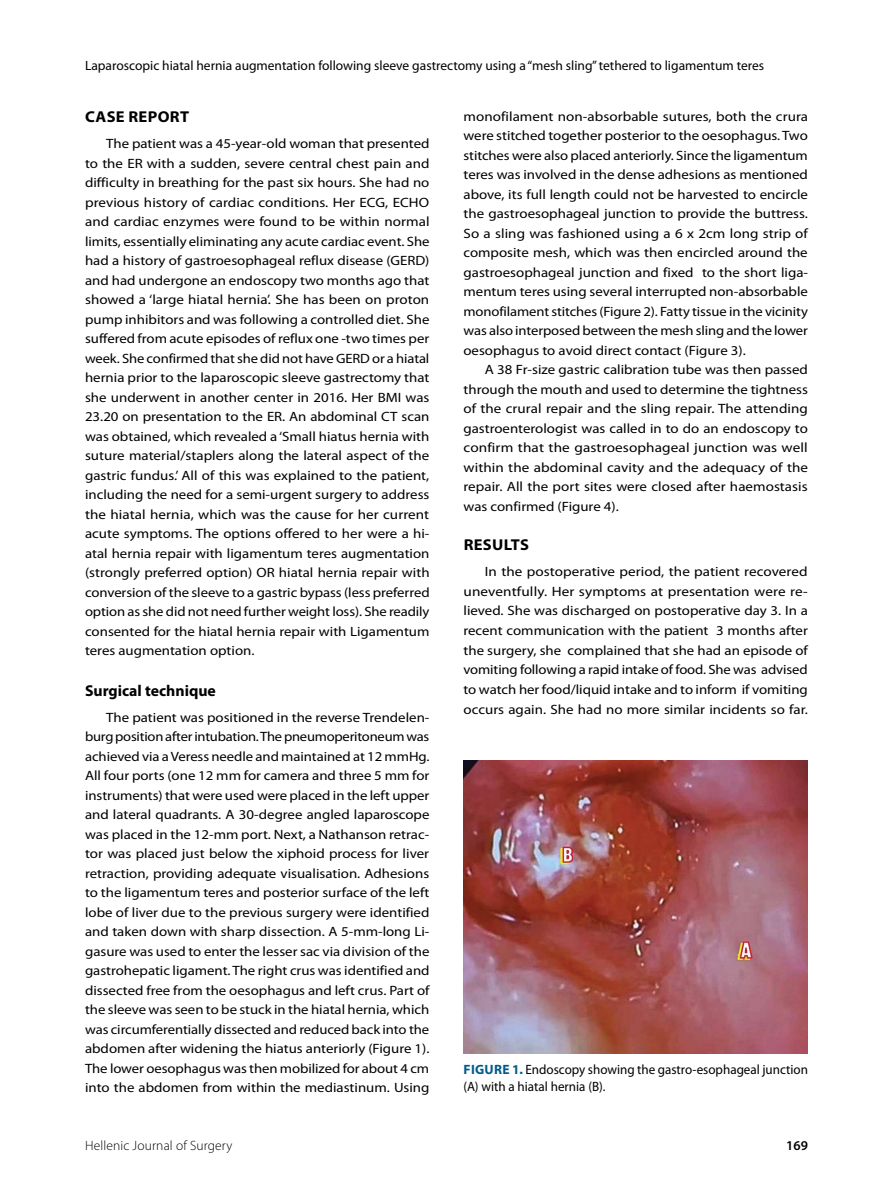
<style>
.page{position:relative;width:893px;height:1191px;background:#fff}
.page>*{position:absolute;margin:0;border:0;box-sizing:border-box;transform-origin:0 0}
.t1{font:700 15.75px "Myriad Pro";color:#000;scale:1.05 1}
.t2{font:700 15.75px "Myriad Pro";color:#000}
.t3{font:13.5px/19.5px "Myriad Pro";color:#000;text-align:justify;scale:1.1 1}
.t4{font:13.5px/19.5px "Myriad Pro";color:#000;text-align:justify;scale:1.11 1}
.t5{font:13.5px/19.6px "Myriad Pro";color:#000;text-align:justify;scale:1.12 1}
.t6{font:13.5px/16.5px "Myriad Pro";color:#000}
.t7{font:300 13.5px "Myriad Pro";letter-spacing:.01em;color:#000}
.t8{font:600 13.5px "Myriad Pro";color:#000}
.s1{font-weight:700;color:#005b89}
</style>
<div class="page">
<img style="left:463px;top:760px;width:345px;height:293px">
<p class="t6" style="left:85px;top:57px;width:681px">Laparoscopic hiatal hernia augmentation following sleeve gastrectomy using a “mesh sling” tethered to ligamentum teres</p>
<p class="t1" style="left:85px;top:107px;width:91px">CASE REPORT</p>
<p class="t3" style="left:85px;top:134px;width:315px;text-indent:21px">The patient was a 45-year-old woman that presented to the ER with a sudden, severe central chest pain and difficulty in breathing for the past six hours. She had no previous history of cardiac conditions. Her ECG, ECHO and cardiac enzymes were found to be within normal limits, essentially eliminating any acute cardiac event. She had a history of gastroesophageal reflux disease (GERD) and had undergone an endoscopy two months ago that showed a ‘large hiatal hernia’. She has been on proton pump inhibitors and was following a controlled diet. She suffered from acute episodes of reflux one -two times per week. She confirmed that she did not have GERD or a hiatal hernia prior to the laparoscopic sleeve gastrectomy that she underwent in another center in 2016. Her BMI was 23.20 on presentation to the ER. An abdominal CT scan was obtained, which revealed a ‘Small hiatus hernia with suture material/staplers along the lateral aspect of the gastric fundus.’ All of this was explained to the patient, including the need for a semi-urgent surgery to address the hiatal hernia, which was the cause for her current acute symptoms. The options offered to her were a hi&shy;atal hernia repair with ligamentum teres augmentation (strongly preferred option) OR hiatal hernia repair with conversion of the sleeve to a gastric bypass (less preferred option as she did not need further weight loss). She readily consented for the hiatal hernia repair with Ligamentum teres augmentation option.</p>
<p class="t2" style="left:85px;top:680px;width:132px">Surgical technique</p>
<p class="t3" style="left:85px;top:707px;width:315px;text-indent:21px">The patient was positioned in the reverse Trendelen&shy;burg position after intubation. The pneumoperitoneum was achieved via a Veress needle and maintained at 12 mmHg.<br>All four ports (one 12 mm for camera and three 5 mm for instruments) that were used were placed in the left upper and lateral quadrants. A 30-degree angled laparoscope was placed in the 12-mm port. Next, a Nathanson retrac&shy;tor was placed just below the xiphoid process for liver retraction, providing adequate visualisation. Adhesions to the ligamentum teres and posterior surface of the left lobe of liver due to the previous surgery were identified and taken down with sharp dissection. A 5-mm-long Li&shy;gasure was used to enter the lesser sac via division of the gastrohepatic ligament. The right crus was identified and dissected free from the oesophagus and left crus. Part of the sleeve was seen to be stuck in the hiatal hernia, which was circumferentially dissected and reduced back into the abdomen after widening the hiatus anteriorly (Figure 1).<br>The lower oesophagus was then mobilized for about 4 cm into the abdomen from within the mediastinum. Using</p>
<p class="t4" style="left:463px;top:106px;width:312px">monofilament non-absorbable sutures, both the crura were stitched together posterior to the oesophagus. Two stitches were also placed anteriorly. Since the ligamentum teres was involved in the dense adhesions as mentioned above, its full length could not be harvested to encircle the gastroesophageal junction to provide the buttress.<br>So a sling was fashioned using a 6 x 2cm long strip of composite mesh, which was then encircled around the gastroesophageal junction and fixed to the short liga&shy;mentum teres using several interrupted non-absorbable monofilament stitches (Figure 2). Fatty tissue in the vicinity was also interposed between the mesh sling and the lower oesophagus to avoid direct contact (Figure 3).</p>
<p class="t3" style="left:463px;top:360px;width:315px;text-indent:21px">A 38 Fr-size gastric calibration tube was then passed through the mouth and used to determine the tightness of the crural repair and the sling repair. The attending gastroenterologist was called in to do an endoscopy to confirm that the gastroesophageal junction was well within the abdominal cavity and the adequacy of the repair. All the port sites were closed after haemostasis was confirmed (Figure 4).</p>
<p class="t1" style="left:464px;top:534px;width:55px">RESULTS</p>
<p class="t5" style="left:463px;top:561px;width:309px;text-indent:21px">In the postoperative period, the patient recovered uneventfully. Her symptoms at presentation were re&shy;lieved. She was discharged on postoperative day 3. In a recent communication with the patient 3 months after the surgery, she complained that she had an episode of vomiting following a rapid intake of food. She was advised to watch her food/liquid intake and to inform if vomiting occurs again. She had no more similar incidents so far.</p>
<p class="t6" style="left:463px;top:1061px;width:346px"><span class="s1">Figure 1.</span> Endoscopy showing the gastro-esophageal junction (A) with a hiatal hernia (B).</p>
<p class="t7" style="left:85px;top:1137px;width:149px">Hellenic Journal of Surgery</p>
<p class="t8" style="left:786px;top:1137px;width:23px">169</p>
</div>
